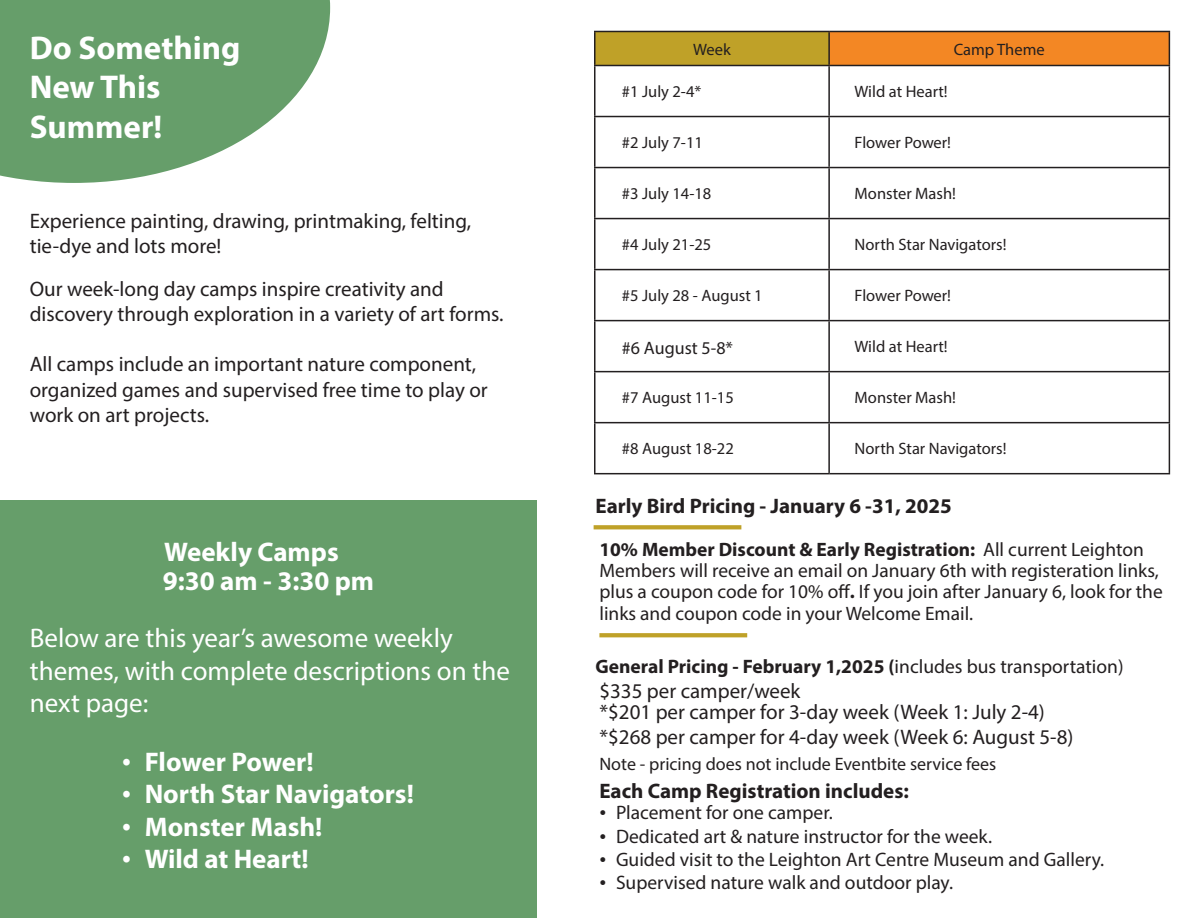
<style>
.page{position:relative;width:1188px;height:918px;background:#fff}
.page>*{position:absolute;margin:0;border:0;box-sizing:border-box;transform-origin:0 0}
.t1{font:700 33px/39.6px "Myriad Pro";color:#fff}
.t2{font:700 27px/29.4px "Myriad Pro";color:#fff}
.t3{font:27px/32.4px "Myriad Pro";color:#fff}
.t4{font:21px/25.2px "Myriad Pro";color:#231f20}
.t5{font:700 21px "Myriad Pro";color:#231f20}
.t6{font:19.5px/21.1px "Myriad Pro";color:#231f20}
.t7{font:700 19.5px "Myriad Pro";color:#231f20}
.t8{font:18px "Myriad Pro";color:#231f20}
.t9{font:16.5px "Myriad Pro";color:#231f20}
.s1{font-family:"Times New Roman";font-weight:400}
.s2{font-weight:700}
.s3{font-weight:400}
.s4{font-family:"Times New Roman"}
</style>
<div class="page">
<div style="left:0;top:500px;width:536px;height:418px;background:#669e6a"></div>
<svg style="left:0;top:0;width:330px;height:183px;background:#7cac7f"></svg>
<div style="left:595px;top:31px;width:234px;height:34px;background:#bfa128"></div>
<div style="left:829px;top:31px;width:340px;height:34px;background:#f38724"></div>
<hr style="left:594px;top:31px;width:235px;height:1px;background:#231f20">
<hr style="left:594px;top:32px;width:2px;height:33px;background:#231f20">
<hr style="left:829px;top:31px;width:341px;height:1px;background:#231f20">
<hr style="left:828px;top:32px;width:2px;height:33px;background:#231f20">
<hr style="left:1169px;top:32px;width:1px;height:33px;background:#231f20">
<hr style="left:594px;top:65px;width:235px;height:1px;background:#231f20">
<hr style="left:594px;top:66px;width:2px;height:50px;background:#231f20">
<hr style="left:829px;top:65px;width:341px;height:1px;background:#231f20">
<hr style="left:828px;top:66px;width:2px;height:50px;background:#231f20">
<hr style="left:1169px;top:66px;width:1px;height:50px;background:#231f20">
<hr style="left:594px;top:116px;width:235px;height:1px;background:#231f20">
<hr style="left:594px;top:117px;width:2px;height:50px;background:#231f20">
<hr style="left:829px;top:116px;width:341px;height:1px;background:#231f20">
<hr style="left:828px;top:117px;width:2px;height:50px;background:#231f20">
<hr style="left:1169px;top:117px;width:1px;height:50px;background:#231f20">
<hr style="left:594px;top:167px;width:235px;height:1px;background:#231f20">
<hr style="left:594px;top:168px;width:2px;height:50px;background:#231f20">
<hr style="left:829px;top:167px;width:341px;height:1px;background:#231f20">
<hr style="left:828px;top:168px;width:2px;height:50px;background:#231f20">
<hr style="left:1169px;top:168px;width:1px;height:50px;background:#231f20">
<hr style="left:594px;top:218px;width:235px;height:1px;background:#231f20">
<hr style="left:594px;top:219px;width:2px;height:50px;background:#231f20">
<hr style="left:829px;top:218px;width:341px;height:1px;background:#231f20">
<hr style="left:828px;top:219px;width:2px;height:50px;background:#231f20">
<hr style="left:1169px;top:219px;width:1px;height:50px;background:#231f20">
<hr style="left:594px;top:269px;width:235px;height:1px;background:#231f20">
<hr style="left:594px;top:270px;width:2px;height:50px;background:#231f20">
<hr style="left:829px;top:269px;width:341px;height:1px;background:#231f20">
<hr style="left:828px;top:270px;width:2px;height:50px;background:#231f20">
<hr style="left:1169px;top:270px;width:1px;height:50px;background:#231f20">
<hr style="left:594px;top:320px;width:235px;height:1px;background:#231f20">
<hr style="left:594px;top:321px;width:2px;height:50px;background:#231f20">
<hr style="left:829px;top:320px;width:341px;height:1px;background:#231f20">
<hr style="left:828px;top:321px;width:2px;height:50px;background:#231f20">
<hr style="left:1169px;top:321px;width:1px;height:50px;background:#231f20">
<hr style="left:594px;top:371px;width:235px;height:1px;background:#231f20">
<hr style="left:594px;top:372px;width:2px;height:50px;background:#231f20">
<hr style="left:829px;top:371px;width:341px;height:1px;background:#231f20">
<hr style="left:828px;top:372px;width:2px;height:50px;background:#231f20">
<hr style="left:1169px;top:372px;width:1px;height:50px;background:#231f20">
<hr style="left:594px;top:422px;width:235px;height:1px;background:#231f20">
<hr style="left:594px;top:423px;width:2px;height:50px;background:#231f20">
<hr style="left:829px;top:422px;width:341px;height:1px;background:#231f20">
<hr style="left:828px;top:423px;width:2px;height:50px;background:#231f20">
<hr style="left:1169px;top:423px;width:1px;height:50px;background:#231f20">
<hr style="left:594px;top:473px;width:235px;height:1px;background:#231f20">
<hr style="left:829px;top:473px;width:341px;height:1px;background:#231f20">
<svg style="left:594px;top:525px;width:147px;height:4px"></svg>
<svg style="left:599px;top:633px;width:148px;height:4px"></svg>
<h1 class="t1" style="left:30px;top:27px;width:212px">Do Something<br>New This<br>Summer!</h1>
<p class="t4" style="left:30px;top:208px;width:443px">Experience painting, drawing, printmaking, felting, tie-dye and lots more!</p>
<p class="t4" style="left:30px;top:276px;width:475px">Our week-long day camps inspire creativity and discovery through exploration in a variety of art forms.</p>
<p class="t4" style="left:30px;top:351px;width:459px">All camps include an important nature component, organized games and supervised free time to play or work on art projects.</p>
<h2 class="t2" style="left:163px;top:536px;width:213px">Weekly Camps<br>9:30 am - 3:30 pm</h2>
<h2 class="t3" style="left:30px;top:621px;width:482px">Below are this year’s awesome weekly themes, with complete descriptions on the next page:</h2>
<h2 class="t2" style="left:122px;top:746px;width:193px"><span class="s1">•</span> Flower Power!</h2>
<h2 class="t2" style="left:122px;top:779px;width:294px"><span class="s1">•</span> North Star Navigators!</h2>
<h2 class="t2" style="left:122px;top:811px;width:202px"><span class="s1">•</span> Monster Mash!</h2>
<h2 class="t2" style="left:122px;top:843px;width:188px"><span class="s1">•</span> Wild at Heart!</h2>
<p class="t9" style="left:693px;top:39px;width:39px">Week</p>
<p class="t9" style="left:954px;top:39px;width:92px">Camp Theme</p>
<p class="t9" style="left:622px;top:81px;width:81px">#1 July 2-4*</p>
<p class="t9" style="left:855px;top:81px;width:95px">Wild at Heart!</p>
<p class="t9" style="left:622px;top:132px;width:82px">#2 July 7-11</p>
<p class="t9" style="left:855px;top:132px;width:98px">Flower Power!</p>
<p class="t9" style="left:622px;top:184px;width:91px">#3 July 14-18</p>
<p class="t9" style="left:855px;top:184px;width:103px">Monster Mash!</p>
<p class="t9" style="left:622px;top:234px;width:91px">#4 July 21-25</p>
<p class="t9" style="left:855px;top:234px;width:153px">North Star Navigators!</p>
<p class="t9" style="left:622px;top:286px;width:142px">#5 July 28 - August 1</p>
<p class="t9" style="left:855px;top:286px;width:98px">Flower Power!</p>
<p class="t8" style="left:622px;top:336px;width:113px">#6 August 5-8*</p>
<p class="t9" style="left:855px;top:337px;width:95px">Wild at Heart!</p>
<p class="t9" style="left:622px;top:388px;width:113px">#7 August 11-15</p>
<p class="t9" style="left:855px;top:388px;width:103px">Monster Mash!</p>
<p class="t9" style="left:622px;top:439px;width:113px">#8 August 18-22</p>
<p class="t9" style="left:855px;top:439px;width:153px">North Star Navigators!</p>
<p class="t5" style="left:596px;top:493px;width:358px">Early Bird Pricing - January 6 -31, 2025</p>
<p class="t6" style="left:599px;top:539px;width:565px"><span class="s2">10% Member Discount &amp; Early Registration:</span> All current Leighton Members will receive an email on January 6th with registeration links, plus a coupon code for 10% off<span class="s2">.</span> If you join after January 6, look for the links and coupon code in your Welcome Email.</p>
<p class="t7" style="left:596px;top:654px;width:530px">General Pricing - February 1,2025 (<span class="s3">includes bus transportation)</span></p>
<p class="t4" style="left:599px;top:681px;width:447px;line-height:20.9px">$335 per camper/week<br>*$201 per camper for 3-day week (Week 1: July 2-4)</p>
<p class="t4" style="left:599px;top:724px;width:476px">*$268 per camper for 4-day week (Week 6: August 5-8)</p>
<p class="t8" style="left:599px;top:753px;width:398px">Note - pricing does not include Eventbite service fees</p>
<p class="t5" style="left:599px;top:777px;width:311px">Each Camp Registration includes:</p>
<p class="t6" style="left:599px;top:802px;width:235px"><span class="s4">•</span> Placement for one camper.</p>
<p class="t6" style="left:599px;top:825px;width:394px"><span class="s4">•</span> Dedicated art &amp; nature instructor for the week.</p>
<p class="t6" style="left:599px;top:849px;width:506px"><span class="s4">•</span> Guided visit to the Leighton Art Centre Museum and Gallery.</p>
<p class="t6" style="left:599px;top:872px;width:355px"><span class="s4">•</span> Supervised nature walk and outdoor play.</p>
</div>
